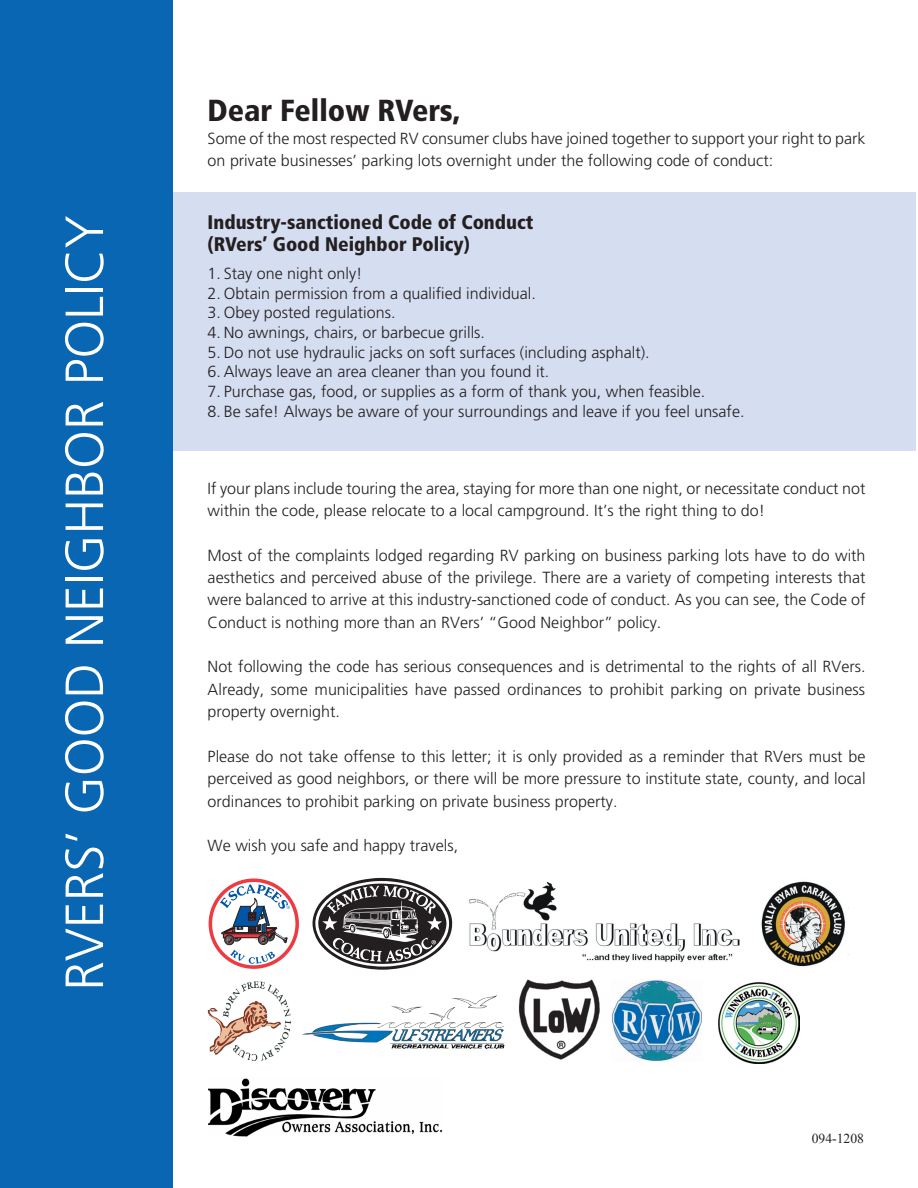
<style>
.page{position:relative;width:918px;height:1188px;background:#fff}
.page>*{position:absolute;margin:0;border:0;box-sizing:border-box;transform-origin:0 0}
.t1{font:300 53.7px "Frutiger";color:#fff}
.t2{font:900 condensed 30.45px "Frutiger";color:#231f20}
.t3{font:900 condensed 19.65px/22.4px "Frutiger";color:#231f20}
.t4{font:300 16.05px/22.4px "Frutiger";color:#231f20;text-align:justify}
.t5{font:13.65px "Times New Roman";color:#231f20}
</style>
<div class="page">
<div style="left:116px;top:192px;width:800px;height:258px;background:#d5ddf0"></div>
<div style="left:0;top:0;width:173px;height:1188px;background:#0966b2"></div>
<img style="left:469px;top:883px;width:271px;height:79px">
<img style="left:518px;top:979px;width:82px;height:81px">
<img style="left:302px;top:995px;width:203px;height:51px">
<svg style="left:313px;top:878px;width:139px;height:92px"></svg>
<svg style="left:210px;top:880px;width:87px;height:87px"></svg>
<div style="left:209px;top:878px;width:90px;height:91px;border:4px solid #ee3a41;border-radius:50%"></div>
<svg style="left:220px;top:884px;width:70px;height:80px"></svg>
<img style="left:207px;top:981px;width:84px;height:77px">
<img style="left:612px;top:980px;width:90px;height:82px">
<img style="left:209px;top:1079px;width:234px;height:57px">
<img style="left:761px;top:881px;width:88px;height:86px">
<img style="left:719px;top:982px;width:80px;height:82px">
<h1 class="t1" style="left:54px;top:991px;width:777px;rotate:-90deg">RVers’ Good Neig hbor Policy</h1>
<h2 class="t2" style="left:208px;top:92px;width:255px">Dear Fellow RVers,</h2>
<p class="t4" style="left:208px;top:127px;width:660px">Some of the most respected RV consumer clubs have joined together to support your right to park on private businesses’ parking lots overnight under the following code of conduct:</p>
<p class="t3" style="left:208px;top:211px;width:327px">Industry-sanctioned Code of Conduct (RVers’ Good Neighbor Policy)</p>
<p class="t4" style="left:208px;top:262px;width:156px">1. Stay one night only!</p>
<p class="t4" style="left:208px;top:282px;width:330px">2. Obtain permission from a qualified individual.</p>
<p class="t4" style="left:208px;top:302px;width:189px">3. Obey posted regulations.</p>
<p class="t4" style="left:208px;top:321px;width:279px">4. No awnings, chairs, or barbecue grills.</p>
<p class="t4" style="left:208px;top:341px;width:444px">5. Do not use hydraulic jacks on soft surfaces (including asphalt).</p>
<p class="t4" style="left:208px;top:361px;width:343px">6. Always leave an area cleaner than you found it.</p>
<p class="t4" style="left:208px;top:380px;width:499px">7. Purchase gas, food, or supplies as a form of thank you, when feasible.</p>
<p class="t4" style="left:208px;top:400px;width:538px">8. Be safe! Always be aware of your surroundings and leave if you feel unsafe.</p>
<p class="t4" style="left:208px;top:477px;width:659px">If your plans include touring the area, staying for more than one night, or necessitate conduct not within the code, please relocate to a local campground. It’s the right thing to do!</p>
<p class="t4" style="left:208px;top:544px;width:659px">Most of the complaints lodged regarding RV parking on business parking lots have to do with aesthetics and perceived abuse of the privilege. There are a variety of competing interests that were balanced to arrive at this industry-sanctioned code of conduct. As you can see, the Code of Conduct is nothing more than an RVers’ “Good Neighbor” policy.</p>
<p class="t4" style="left:208px;top:656px;width:659px">Not following the code has serious consequences and is detrimental to the rights of all RVers.<br>Already, some municipalities have passed ordinances to prohibit parking on private business property overnight.</p>
<p class="t4" style="left:208px;top:745px;width:659px">Please do not take offense to this letter; it is only provided as a reminder that RVers must be perceived as good neighbors, or there will be more pressure to institute state, county, and local ordinances to prohibit parking on private business property.</p>
<p class="t4" style="left:208px;top:835px;width:252px">We wish you safe and happy travels,</p>
<p class="t5" style="left:812px;top:1130px;width:54px">094-1208</p>
</div>
